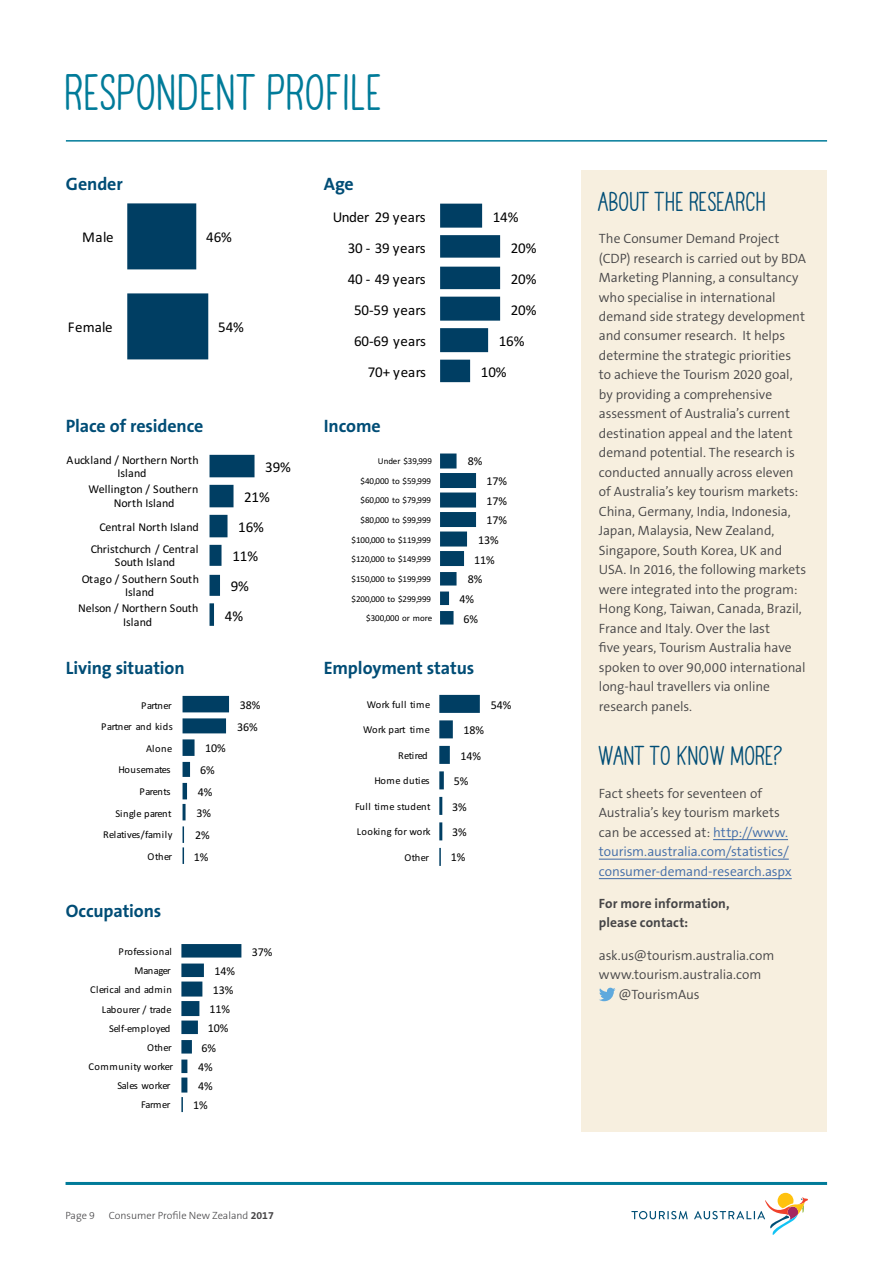
<style>
.page{position:relative;width:893px;height:1263px;background:#fff}
.page>*{position:absolute;margin:0;border:0;box-sizing:border-box;transform-origin:0 0}
.t1{font:700 45px "TAHAVEANICEDAY Basic";letter-spacing:.005em;color:#007b99}
.t2{font:700 24px "TAHAVEANICEDAY Basic";color:#004d76}
.t3{font:700 18px "The Sans B7";letter-spacing:-.005em;color:#004d76}
.t4{font:15px/31px "Calibri";letter-spacing:-.005em;color:#000;text-align:right}
.t5{font:300 13.5px/19.5px "The Sans B4";letter-spacing:-.005em;color:#464547}
.t6{font:300 13.5px/19.5px "The Sans B4";color:#3e6aa7}
.t7{font:700 13.5px/19.5px "The Sans B7";letter-spacing:.005em;color:#464547}
.t8{font:12px/13.5px "Calibri";letter-spacing:-.005em;color:#000;text-align:center}
.t9{font:10.5px/19.2px "Calibri";color:#000;text-align:right}
.t10{font:10.5px/21.6px "Calibri";letter-spacing:-.025em;color:#000;text-align:right}
.t11{font:10.5px "Calibri";letter-spacing:.045em;color:#000}
.t12{font:300 10.5px "The Sans B3";color:#464547}
.t13{font:10.5px "Calibri";letter-spacing:-.035em;color:#000}
.t14{font:10.5px "Calibri";letter-spacing:-.055em;color:#000}
.t15{font:9px/19.6px "Calibri";letter-spacing:-.005em;color:#000;text-align:right}
.s1{font-family:"The Sans B7";font-weight:700}
.s2{color:#464547}
</style>
<div class="page">
<svg style="left:631px;top:1211px;width:57px;height:8px"></svg>
<svg style="left:694px;top:1193px;width:114px;height:42px"></svg>
<hr style="left:66px;top:140px;width:761px;height:2px;background:#007b99">
<hr style="left:66px;top:1182px;width:761px;height:3px;background:#007b99">
<div style="left:582px;top:170px;width:245px;height:961px;background:#f7efdf"></div>
<hr style="left:713px;top:839px;width:75px;height:1px;background:#3e6aa7">
<hr style="left:599px;top:859px;width:190px;height:1px;background:#3e6aa7">
<hr style="left:599px;top:878px;width:193px;height:1px;background:#3e6aa7">
<svg style="left:599px;top:988px;width:16px;height:13px"></svg>
<svg style="left:127px;top:203px;width:81px;height:156px"></svg>
<svg style="left:440px;top:204px;width:60px;height:178px"></svg>
<svg style="left:210px;top:455px;width:45px;height:171px"></svg>
<svg style="left:440px;top:453px;width:36px;height:171px"></svg>
<svg style="left:183px;top:696px;width:46px;height:168px"></svg>
<svg style="left:439px;top:695px;width:41px;height:171px"></svg>
<svg style="left:181px;top:944px;width:60px;height:168px"></svg>
<h1 class="t1" style="left:66px;top:66px;width:319px">RESPONDENT PROFILE</h1>
<h3 class="t3" style="left:66px;top:174px;width:58px">Gender</h3>
<h3 class="t3" style="left:324px;top:174px;width:31px">Age</h3>
<p class="t4" style="left:82px;top:222px;width:33px">Male</p>
<p class="t4" style="left:68px;top:311px;width:46px">Female</p>
<p class="t4" style="left:206px;top:222px;width:27px">46%</p>
<p class="t4" style="left:218px;top:311px;width:27px">54%</p>
<p class="t4" style="left:333px;top:201px;width:95px">Under 29 years<br>30 - 39 years<br>40 - 49 years<br>50-59 years<br>60-69 years<br>70+ years</p>
<h3 class="t3" style="left:66px;top:416px;width:139px">Place of residence</h3>
<h3 class="t3" style="left:324px;top:416px;width:59px">Income</h3>
<p class="t8" style="left:67px;top:453px;width:134px">Auckland / Northern North<br>Island</p>
<p class="t8" style="left:88px;top:482px;width:111px">Wellington / Southern<br>North Island</p>
<p class="t8" style="left:91px;top:515px;width:110px;line-height:22.4px;text-align:right">Central North Island<br>Christchurch / Central</p>
<p class="t8" style="left:82px;top:554px;width:119px;line-height:16.2px;text-align:left;text-indent:33px">South Island<br>Otago / Southern South</p>
<p class="t8" style="left:78px;top:584px;width:122px;line-height:16.2px">Island<br>Nelson / Northern South</p>
<p class="t8" style="left:123px;top:615px;width:30px">Island</p>
<p class="t4" style="left:265px;top:451px;width:27px">39%</p>
<p class="t4" style="left:244px;top:481px;width:27px">21%</p>
<p class="t4" style="left:238px;top:511px;width:27px">16%</p>
<p class="t4" style="left:232px;top:540px;width:27px">11%</p>
<p class="t4" style="left:231px;top:570px;width:20px">9%</p>
<p class="t4" style="left:225px;top:600px;width:20px">4%</p>
<p class="t15" style="left:351px;top:451px;width:82px">Under $39,999 $40,000 to $59,999 $60,000 to $79,999 $80,000 to $99,999 $100,000 to $119,999 $120,000 to $149,999 $150,000 to $199,999 $200,000 to $299,999 $300,000 or more</p>
<p class="t4" style="left:493px;top:201px;width:27px">14%</p>
<p class="t4" style="left:511px;top:232px;width:27px">20%</p>
<p class="t4" style="left:511px;top:263px;width:27px">20%</p>
<p class="t4" style="left:511px;top:294px;width:27px">20%</p>
<p class="t4" style="left:499px;top:325px;width:27px">16%</p>
<p class="t4" style="left:481px;top:356px;width:27px">10%</p>
<p class="t8" style="left:468px;top:454px;width:16px">8%</p>
<p class="t8" style="left:486px;top:474px;width:22px">17%</p>
<p class="t8" style="left:486px;top:494px;width:22px">17%</p>
<p class="t8" style="left:486px;top:513px;width:22px">17%</p>
<p class="t8" style="left:478px;top:533px;width:22px">13%</p>
<p class="t8" style="left:474px;top:553px;width:22px">11%</p>
<p class="t8" style="left:468px;top:572px;width:16px">8%</p>
<p class="t8" style="left:459px;top:592px;width:16px">4%</p>
<p class="t8" style="left:464px;top:612px;width:16px">6%</p>
<h3 class="t3" style="left:66px;top:659px;width:120px">Living situation</h3>
<h3 class="t3" style="left:324px;top:659px;width:152px">Employment status</h3>
<p class="t10" style="left:101px;top:694px;width:73px">Partner<br>Partner and kids<br>Alone<br>Housemates<br>Parents<br>Single parent<br>Relatives/family<br>Other</p>
<p class="t8" style="left:491px;top:697px;width:22px">54%</p>
<p class="t11" style="left:367px;top:697px;width:65px">Work full time</p>
<p class="t13" style="left:363px;top:723px;width:68px">Work part time</p>
<p class="t14" style="left:398px;top:748px;width:31px">Retired</p>
<p class="t11" style="left:375px;top:774px;width:57px">Home duties</p>
<p class="t11" style="left:355px;top:799px;width:77px">Full time student</p>
<p class="t11" style="left:357px;top:825px;width:75px">Looking for work</p>
<p class="t9" style="left:404px;top:847px;width:26px">Other</p>
<p class="t8" style="left:237px;top:694px;width:25px;line-height:21.6px;text-align:left">38%<br>36%</p>
<p class="t8" style="left:464px;top:723px;width:22px">18%</p>
<p class="t8" style="left:461px;top:748px;width:22px">14%</p>
<p class="t8" style="left:454px;top:774px;width:16px">5%</p>
<p class="t8" style="left:452px;top:799px;width:16px">3%</p>
<p class="t8" style="left:452px;top:825px;width:16px">3%</p>
<p class="t8" style="left:451px;top:850px;width:16px">1%</p>
<p class="t8" style="left:205px;top:741px;width:22px">10%</p>
<p class="t8" style="left:200px;top:763px;width:16px">6%</p>
<p class="t8" style="left:198px;top:785px;width:16px">4%</p>
<p class="t8" style="left:196px;top:806px;width:16px">3%</p>
<p class="t8" style="left:195px;top:828px;width:16px">2%</p>
<p class="t8" style="left:194px;top:849px;width:16px">1%</p>
<h3 class="t3" style="left:66px;top:901px;width:97px">Occupations</h3>
<p class="t9" style="left:88px;top:942px;width:86px">Professional<br>Manager<br>Clerical and admin<br>Labourer / trade<br>Self-employed<br>Other<br>Community worker<br>Sales worker<br>Farmer</p>
<p class="t8" style="left:214px;top:964px;width:22px">14%</p>
<p class="t8" style="left:213px;top:983px;width:22px">13%</p>
<p class="t8" style="left:210px;top:1002px;width:22px">11%</p>
<p class="t8" style="left:208px;top:1021px;width:22px">10%</p>
<p class="t8" style="left:201px;top:1040px;width:16px">6%</p>
<p class="t8" style="left:198px;top:1060px;width:16px">4%</p>
<p class="t8" style="left:198px;top:1079px;width:16px">4%</p>
<p class="t8" style="left:193px;top:1098px;width:16px">1%</p>
<p class="t8" style="left:252px;top:944px;width:22px">37%</p>
<p class="t12" style="left:66px;top:1210px;width:31px">Page 9</p>
<p class="t12" style="left:109px;top:1210px;width:167px">Consumer Profile New Zealand <span class="s1">2017</span></p>
<h2 class="t2" style="left:599px;top:187px;width:170px">ABOUT THE RESEARCH</h2>
<p class="t5" style="left:599px;top:229px;width:209px">The Consumer Demand Project (CDP) research is carried out by BDA Marketing Planning, a consultancy who specialise in international demand side strategy development and consumer research. It helps determine the strategic priorities to achieve the Tourism 2020 goal, by providing a comprehensive assessment of Australia’s current destination appeal and the latent demand potential. The research is conducted annually across eleven of Australia’s key tourism markets:<br>China, Germany, India, Indonesia, Japan, Malaysia, New Zealand, Singapore, South Korea, UK and USA. In 2016, the following markets were integrated into the program:<br>Hong Kong, Taiwan, Canada, Brazil, France and Italy. Over the last<br>five years, Tourism Australia have spoken to over 90,000 international long-haul travellers via online research panels.</p>
<h2 class="t2" style="left:599px;top:742px;width:186px">WANT TO KNOW MORE?</h2>
<p class="t6" style="left:599px;top:784px;width:194px"><span class="s2">Fact sheets for seventeen of Australia’s key tourism markets can be accessed at:</span> http://www. tourism.australia.com/statistics/ consumer-demand-research.aspx</p>
<p class="t7" style="left:599px;top:894px;width:132px">For more information, please contact:</p>
<p class="t5" style="left:599px;top:946px;width:177px">ask.us@tourism.australia.com</p>
<p class="t5" style="left:599px;top:965px;width:164px">www.tourism.australia.com</p>
<p class="t5" style="left:618px;top:985px;width:83px">@TourismAus</p>
</div>
